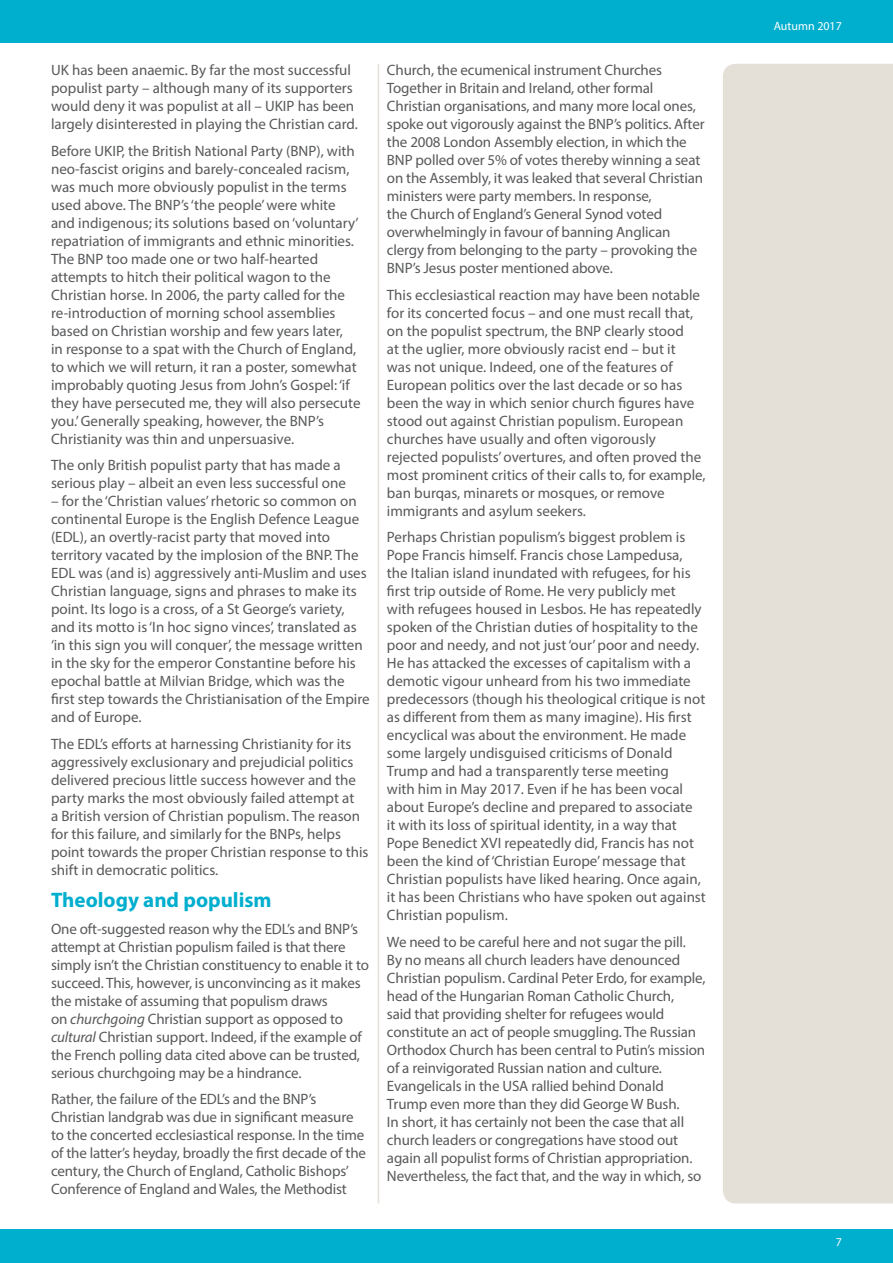
<style>
.page{position:relative;width:893px;height:1263px;background:#fff}
.page>*{position:absolute;margin:0;border:0;box-sizing:border-box;transform-origin:0 0}
.t1{font:700 21px "Myriad Pro";color:#00aece}
.t2{font:15px/18px "Myriad Pro";color:#58595b}
.t3{font:12px "Myriad Pro";color:#fff}
.s1{font-style:italic}
</style>
<div class="page">
<div style="left:0;top:0;width:893px;height:43px;background:#00aece"></div>
<div style="left:0;top:1229px;width:893px;height:34px;background:#00aece"></div>
<div style="left:723px;top:64px;width:170px;height:1139px;background:#e4e0d8"></div>
<hr style="left:378px;top:64px;width:1px;height:1139px;background:#e4e0d8">
<p class="t2" style="left:51px;top:61px;width:308px">UK has been anaemic. By far the most successful populist party – although many of its supporters would deny it was populist at all – UKIP has been largely disinterested in playing the Christian card.</p>
<p class="t2" style="left:51px;top:141px;width:311px">Before UKIP, the British National Party (BNP), with neo-fascist origins and barely-concealed racism, was much more obviously populist in the terms used above. The BNP’s ‘the people’ were white and indigenous; its solutions based on ‘voluntary’ repatriation of immigrants and ethnic minorities.<br>The BNP too made one or two half-hearted attempts to hitch their political wagon to the Christian horse. In 2006, the party called for the re-introduction of morning school assemblies based on Christian worship and few years later,<br>in response to a spat with the Church of England, to which we will return, it ran a poster, somewhat improbably quoting Jesus from John’s Gospel: ‘if they have persecuted me, they will also persecute you.’ Generally speaking, however, the BNP’s Christianity was thin and unpersuasive.</p>
<p class="t2" style="left:51px;top:456px;width:296px">The only British populist party that has made a serious play – albeit an even less successful one</p>
<p class="t2" style="left:51px;top:492px;width:320px">– for the ‘Christian values’ rhetoric so common on continental Europe is the English Defence League (EDL), an overtly-racist party that moved into territory vacated by the implosion of the BNP. The EDL was (and is) aggressively anti-Muslim and uses Christian language, signs and phrases to make its point. Its logo is a cross, of a St George’s variety, and its motto is ‘In hoc signo vinces’, translated as ‘in this sign you will conquer’, the message written in the sky for the emperor Constantine before his epochal battle at Milvian Bridge, which was the first step towards the Christianisation of the Empire and of Europe.</p>
<p class="t2" style="left:51px;top:734px;width:319px">The EDL’s efforts at harnessing Christianity for its aggressively exclusionary and prejudicial politics delivered precious little success however and the party marks the most obviously failed attempt at<br>a British version of Christian populism. The reason for this failure, and similarly for the BNPs, helps point towards the proper Christian response to this shift in democratic politics.</p>
<h1 class="t1" style="left:51px;top:886px;width:222px">Theology and populism</h1>
<p class="t2" style="left:51px;top:919px;width:319px">One oft-suggested reason why the EDL’s and BNP’s attempt at Christian populism failed is that there simply isn’t the Christian constituency to enable it to succeed. This, however, is unconvincing as it makes the mistake of assuming that populism draws<br>on <span class="s1">churchgoing</span> Christian support as opposed to <span class="s1">cultural</span> Christian support. Indeed, if the example of the French polling data cited above can be trusted, serious churchgoing may be a hindrance.</p>
<p class="t2" style="left:51px;top:1090px;width:316px">Rather, the failure of the EDL’s and the BNP’s Christian landgrab was due in significant measure to the concerted ecclesiastical response. In the time of the latter’s heyday, broadly the first decade of the century, the Church of England, Catholic Bishops’ Conference of England and Wales, the Methodist</p>
<p class="t2" style="left:387px;top:61px;width:319px">Church, the ecumenical instrument Churches Together in Britain and Ireland, other formal Christian organisations, and many more local ones, spoke out vigorously against the BNP’s politics. After the 2008 London Assembly election, in which the BNP polled over 5% of votes thereby winning a seat on the Assembly, it was leaked that several Christian ministers were party members. In response,<br>the Church of England’s General Synod voted overwhelmingly in favour of banning Anglican clergy from belonging to the party – provoking the BNP’s Jesus poster mentioned above.</p>
<p class="t2" style="left:387px;top:285px;width:320px">This ecclesiastical reaction may have been notable for its concerted focus – and one must recall that, on the populist spectrum, the BNP clearly stood<br>at the uglier, more obviously racist end – but it<br>was not unique. Indeed, one of the features of European politics over the last decade or so has been the way in which senior church figures have stood out against Christian populism. European churches have usually and often vigorously rejected populists’ overtures, and often proved the most prominent critics of their calls to, for example, ban burqas, minarets or mosques, or remove immigrants and asylum seekers.</p>
<p class="t2" style="left:387px;top:528px;width:320px">Perhaps Christian populism’s biggest problem is Pope Francis himself. Francis chose Lampedusa, the Italian island inundated with refugees, for his first trip outside of Rome. He very publicly met with refugees housed in Lesbos. He has repeatedly spoken of the Christian duties of hospitality to the poor and needy, and not just ‘our’ poor and needy.<br>He has attacked the excesses of capitalism with a demotic vigour unheard from his two immediate predecessors (though his theological critique is not as different from them as many imagine). His first encyclical was about the environment. He made some largely undisguised criticisms of Donald Trump and had a transparently terse meeting<br>with him in May 2017. Even if he has been vocal about Europe’s decline and prepared to associate<br>it with its loss of spiritual identity, in a way that Pope Benedict XVI repeatedly did, Francis has not been the kind of ‘Christian Europe’ message that Christian populists have liked hearing. Once again, it has been Christians who have spoken out against Christian populism.</p>
<p class="t2" style="left:387px;top:932px;width:320px">We need to be careful here and not sugar the pill.<br>By no means all church leaders have denounced Christian populism. Cardinal Peter Erdo, for example, head of the Hungarian Roman Catholic Church,<br>said that providing shelter for refugees would constitute an act of people smuggling. The Russian Orthodox Church has been central to Putin’s mission of a reinvigorated Russian nation and culture.<br>Evangelicals in the USA rallied behind Donald Trump even more than they did George W Bush.<br>In short, it has certainly not been the case that all church leaders or congregations have stood out again all populist forms of Christian appropriation.<br>Nevertheless, the fact that, and the way in which, so</p>
<p class="t3" style="left:774px;top:19px;width:70px">Autumn 2017</p>
<p class="t3" style="left:836px;top:1235px;width:8px">7</p>
</div>
